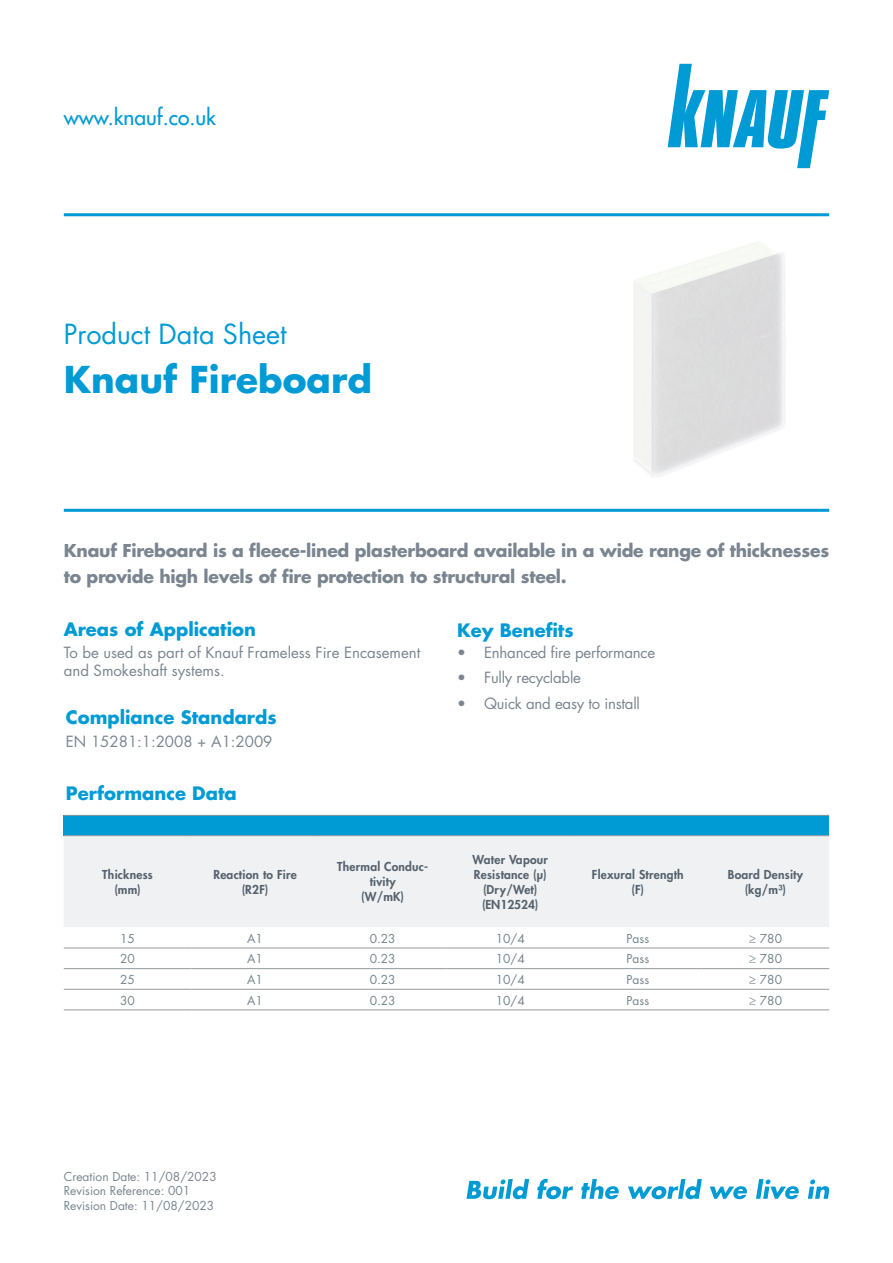
<style>
.page{position:relative;width:893px;height:1263px;background:#fff}
.page>*{position:absolute;margin:0;border:0;box-sizing:border-box;transform-origin:0 0}
.t1{font:700 36px "Futura Std";color:#009ad5}
.t2{font:27px "Futura Std";color:#009ad5}
.t3{font:500 21px "Futura Std";color:#009ad5}
.Bold_Inner_Spread_Para_Headings{font:700 18px "Futura Std";color:#009ad5}
.Bold_intro_12_14-12{font:700 17.25px/25.5px "Futura Std";letter-spacing:-.015em;color:#7a8590}
.t4{font:15px/18px "Futura Std";color:#7a8590}
.Table_SubHeading{font:800 12px/15px "Futura Std";letter-spacing:.02em;color:#55616c;text-align:center}
.Table_Body{font:12px "Futura Std";color:#75848c}
.t5{font:12px/14.4px "Futura Std";color:#7a8590}
.Table_SubHeading-2{font:800 12px/14.4px "Futura Std";color:#55616c}
</style>
<div class="page">
<svg style="left:466px;top:1179px;width:63px;height:20px"></svg>
<svg style="left:537px;top:1179px;width:36px;height:20px"></svg>
<svg style="left:581px;top:1179px;width:38px;height:20px"></svg>
<svg style="left:628px;top:1179px;width:74px;height:20px"></svg>
<svg style="left:710px;top:1186px;width:37px;height:13px"></svg>
<svg style="left:756px;top:1179px;width:43px;height:20px"></svg>
<svg style="left:808px;top:1179px;width:21px;height:20px"></svg>
<svg style="left:668px;top:64px;width:161px;height:104px"></svg>
<img style="left:633px;top:242px;width:152px;height:235px">
<div style="left:64px;top:815px;width:765px;height:21px;background:#009ad5"></div>
<div style="left:64px;top:836px;width:765px;height:91px;background:#eff1f3"></div>
<hr style="left:64px;top:815px;width:127px;height:1px;background:#94999c">
<hr style="left:191px;top:815px;width:128px;height:1px;background:#94999c">
<hr style="left:319px;top:815px;width:127px;height:1px;background:#94999c">
<hr style="left:446px;top:815px;width:128px;height:1px;background:#94999c">
<hr style="left:574px;top:815px;width:128px;height:1px;background:#94999c">
<hr style="left:702px;top:815px;width:127px;height:1px;background:#94999c">
<hr style="left:64px;top:835px;width:127px;height:1px;background:#94999c">
<hr style="left:191px;top:835px;width:128px;height:1px;background:#94999c">
<hr style="left:319px;top:835px;width:127px;height:1px;background:#94999c">
<hr style="left:446px;top:835px;width:128px;height:1px;background:#94999c">
<hr style="left:574px;top:835px;width:128px;height:1px;background:#94999c">
<hr style="left:702px;top:835px;width:127px;height:1px;background:#94999c">
<hr style="left:64px;top:948px;width:127px;height:1px;background:#94999c">
<hr style="left:191px;top:948px;width:128px;height:1px;background:#94999c">
<hr style="left:319px;top:948px;width:127px;height:1px;background:#94999c">
<hr style="left:446px;top:948px;width:128px;height:1px;background:#94999c">
<hr style="left:574px;top:948px;width:128px;height:1px;background:#94999c">
<hr style="left:702px;top:948px;width:127px;height:1px;background:#94999c">
<hr style="left:64px;top:968px;width:127px;height:1px;background:#94999c">
<hr style="left:191px;top:968px;width:128px;height:1px;background:#94999c">
<hr style="left:319px;top:968px;width:127px;height:1px;background:#94999c">
<hr style="left:446px;top:968px;width:128px;height:1px;background:#94999c">
<hr style="left:574px;top:968px;width:128px;height:1px;background:#94999c">
<hr style="left:702px;top:968px;width:127px;height:1px;background:#94999c">
<hr style="left:64px;top:989px;width:127px;height:1px;background:#94999c">
<hr style="left:64px;top:1010px;width:127px;height:1px;background:#94999c">
<hr style="left:191px;top:989px;width:128px;height:1px;background:#94999c">
<hr style="left:191px;top:1010px;width:128px;height:1px;background:#94999c">
<hr style="left:319px;top:989px;width:127px;height:1px;background:#94999c">
<hr style="left:446px;top:989px;width:128px;height:1px;background:#94999c">
<hr style="left:574px;top:989px;width:128px;height:1px;background:#94999c">
<hr style="left:702px;top:989px;width:127px;height:1px;background:#94999c">
<hr style="left:319px;top:1010px;width:127px;height:1px;background:#94999c">
<hr style="left:446px;top:1010px;width:128px;height:1px;background:#94999c">
<hr style="left:574px;top:1010px;width:128px;height:1px;background:#94999c">
<hr style="left:702px;top:1010px;width:127px;height:1px;background:#94999c">
<hr style="left:64px;top:509px;width:765px;height:3px;background:#009ad5">
<hr style="left:64px;top:213px;width:765px;height:3px;background:#009ad5">
<h3 class="t3" style="left:64px;top:104px;width:154px">www.knauf.co.uk</h3>
<p class="t2" style="left:64px;top:317px;width:224px">Product Data Sheet</p>
<p class="t1" style="left:64px;top:356px;width:310px">Knauf Fireboard</p>
<p class="Bold_intro_12_14-12" style="left:64px;top:538px;width:767px">Knauf Fireboard is a fleece-lined plasterboard available in a wide range of thicknesses to provide high levels of fire protection to structural steel.</p>
<p class="Bold_Inner_Spread_Para_Headings" style="left:457px;top:618px;width:118px">Key Benefits</p>
<p class="t4" style="left:457px;top:643px;width:200px">• Enhanced fire performance</p>
<p class="t4" style="left:457px;top:669px;width:125px">• Fully recyclable</p>
<p class="t4" style="left:457px;top:694px;width:184px">• Quick and easy to install</p>
<p class="Bold_Inner_Spread_Para_Headings" style="left:64px;top:617px;width:194px">Areas of Application</p>
<p class="t4" style="left:64px;top:644px;width:358px">To be used as part of Knauf Frameless Fire Encasement and Smokeshaft systems.</p>
<p class="Bold_Inner_Spread_Para_Headings" style="left:66px;top:706px;width:212px">Compliance Standards</p>
<p class="t4" style="left:66px;top:732px;width:208px">EN 15281:1:2008 + A1:2009</p>
<p class="Bold_Inner_Spread_Para_Headings" style="left:66px;top:781px;width:172px">Performance Data</p>
<p class="Table_SubHeading" style="left:102px;top:867px;width:52px">Thickness</p>
<p class="Table_SubHeading" style="left:114px;top:882px;width:28px">(mm)</p>
<p class="Table_SubHeading" style="left:213px;top:867px;width:85px">Reaction to Fire (R2F)</p>
<p class="Table_SubHeading" style="left:337px;top:859px;width:92px">Thermal Conduc&shy;tivity<br>(W/mK)</p>
<p class="Table_SubHeading" style="left:473px;top:852px;width:77px;text-align:left">Water Vapour<br>Resistance (µ)</p>
<p class="Table_SubHeading-2" style="left:482px;top:882px;width:58px">(Dry/Wet) (EN12524)</p>
<p class="Table_SubHeading" style="left:592px;top:867px;width:93px">Flexural Strength (F)</p>
<p class="Table_SubHeading" style="left:728px;top:867px;width:77px">Board Density (kg/m³)</p>
<p class="Table_Body" style="left:120px;top:930px;width:16px">15</p>
<p class="Table_Body" style="left:247px;top:930px;width:17px">A1</p>
<p class="Table_Body" style="left:370px;top:930px;width:27px">0.23</p>
<p class="Table_Body" style="left:496px;top:930px;width:31px">10/4</p>
<p class="Table_Body" style="left:627px;top:930px;width:24px">Pass</p>
<p class="Table_Body" style="left:749px;top:930px;width:35px">≥ 780</p>
<p class="Table_Body" style="left:120px;top:951px;width:16px">20</p>
<p class="Table_Body" style="left:247px;top:951px;width:17px">A1</p>
<p class="Table_Body" style="left:370px;top:951px;width:27px">0.23</p>
<p class="Table_Body" style="left:496px;top:951px;width:31px">10/4</p>
<p class="Table_Body" style="left:627px;top:951px;width:24px">Pass</p>
<p class="Table_Body" style="left:749px;top:951px;width:35px">≥ 780</p>
<p class="Table_Body" style="left:120px;top:972px;width:16px">25</p>
<p class="Table_Body" style="left:247px;top:972px;width:17px">A1</p>
<p class="Table_Body" style="left:370px;top:972px;width:27px">0.23</p>
<p class="Table_Body" style="left:496px;top:972px;width:31px">10/4</p>
<p class="Table_Body" style="left:627px;top:972px;width:24px">Pass</p>
<p class="Table_Body" style="left:749px;top:972px;width:35px">≥ 780</p>
<p class="Table_Body" style="left:120px;top:992px;width:16px">30</p>
<p class="Table_Body" style="left:247px;top:992px;width:17px">A1</p>
<p class="Table_Body" style="left:370px;top:992px;width:27px">0.23</p>
<p class="Table_Body" style="left:496px;top:992px;width:31px">10/4</p>
<p class="Table_Body" style="left:627px;top:992px;width:24px">Pass</p>
<p class="Table_Body" style="left:749px;top:992px;width:35px">≥ 780</p>
<p class="t5" style="left:64px;top:1169px;width:154px">Creation Date: 11/08/2023<br>Revision Reference: 001<br>Revision Date: 11/08/2023</p>
</div>
